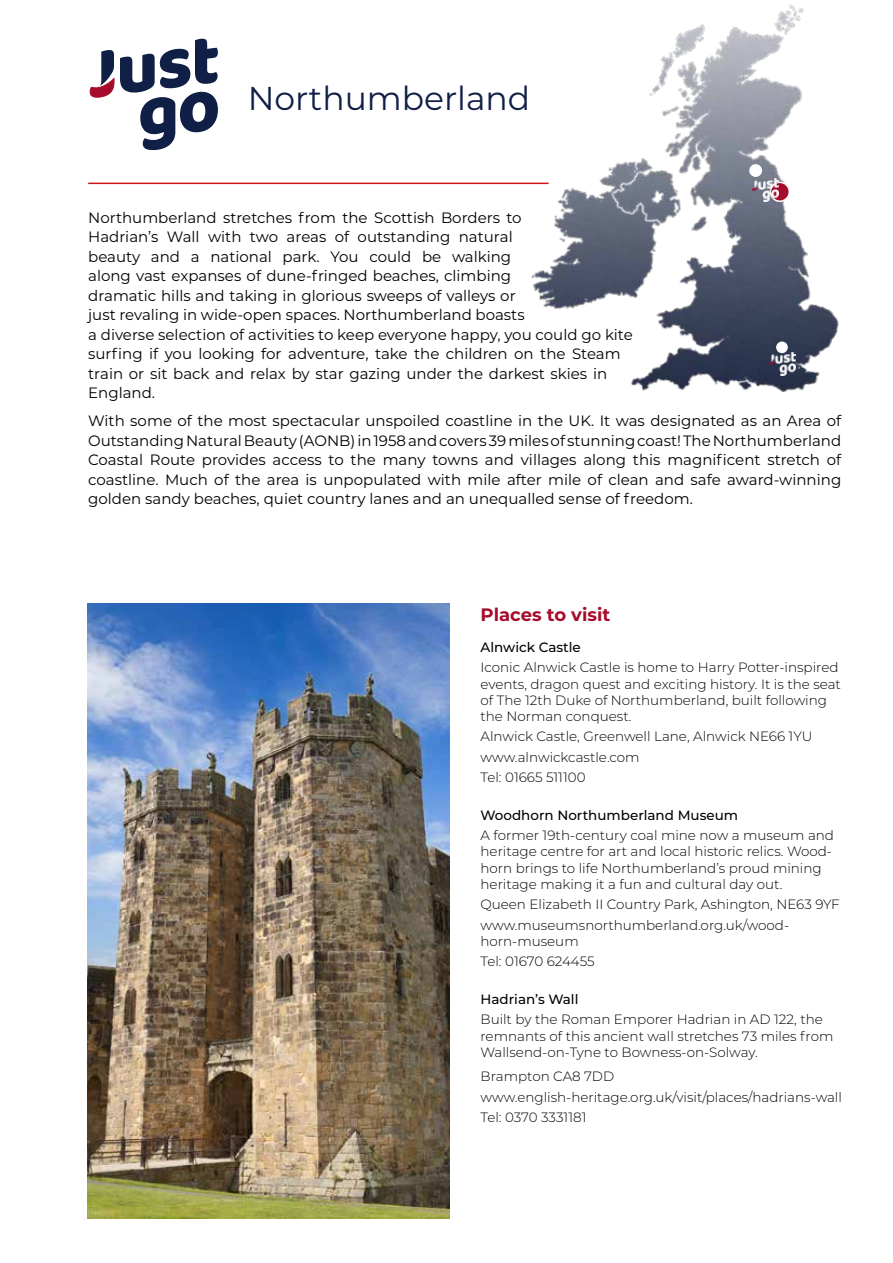
<style>
.page{position:relative;width:893px;height:1263px;background:#fff}
.page>*{position:absolute;margin:0;border:0;box-sizing:border-box;transform-origin:0 0}
.t1{font:33px "Montserrat";color:#101f45}
.t2{font:700 18px "Montserrat";color:#a70b2b}
.t3{font:15px/19.5px "Montserrat";color:#000}
.t4{font:300 13.5px/16.2px "Montserrat";color:#000}
.t5{font:500 13.5px "Montserrat";color:#000}
</style>
<div class="page">
<img style="left:525px;top:4px;width:314px;height:389px">
<div style="left:750px;top:165px;width:11px;height:11px;background:#fff;border-radius:50%"></div>
<div style="left:749px;top:164px;width:13px;height:13px;border:2px solid #fff;border-radius:50%"></div>
<div style="left:776px;top:341px;width:12px;height:12px;background:#fff;border-radius:50%"></div>
<div style="left:770px;top:182px;width:19px;height:19px;background:#a70b2b;border-radius:50%"></div>
<div style="left:770px;top:182px;width:20px;height:20px;border:2px solid #fff;border-radius:50%"></div>
<img style="left:88px;top:604px;width:361px;height:614px">
<img style="left:770px;top:353px;width:26px;height:23px">
<img style="left:752px;top:178px;width:27px;height:23px">
<hr style="left:88px;top:183px;width:461px;height:1px;background:#cd1719">
<svg style="left:90px;top:50px;width:24px;height:48px"></svg>
<svg style="left:120px;top:39px;width:98px;height:111px"></svg>
<h1 class="t1" style="left:248px;top:76px;width:284px">Northumberland</h1>
<p class="t3" style="left:88px;top:207px;width:546px">Northumberland stretches from the Scottish Borders to<br>Hadrian’s Wall with two areas of outstanding natural<br>beauty and a national park. You could be walking<br>along vast expanses of dune-fringed beaches, climbing<br>dramatic hills and taking in glorious sweeps of valleys or<br>just revaling in wide-open spaces. Northumberland boasts<br>a diverse selection of activities to keep everyone happy, you could go kite surfing if you looking for adventure, take the children on the Steam train or sit back and relax by star gazing under the darkest skies in England.</p>
<p class="t3" style="left:88px;top:411px;width:755px;text-align:justify">With some of the most spectacular unspoiled coastline in the UK. It was designated as an Area of Outstanding Natural Beauty (AONB) in 1958 and covers 39 miles of stunning coast! The Northumberland Coastal Route provides access to the many towns and villages along this magnificent stretch of coastline. Much of the area is unpopulated with mile after mile of clean and safe award-winning golden sandy beaches, quiet country lanes and an unequalled sense of freedom.</p>
<p class="t2" style="left:480px;top:602px;width:131px">Places to visit</p>
<p class="t5" style="left:480px;top:638px;width:102px">Alnwick Castle</p>
<p class="t4" style="left:480px;top:659px;width:362px">Iconic Alnwick Castle is home to Harry Potter-inspired events, dragon quest and exciting history. It is the seat of The 12th Duke of Northumberland, built following the Norman conquest.</p>
<p class="t4" style="left:480px;top:726px;width:333px;line-height:20.4px">Alnwick Castle, Greenwell Lane, Alnwick NE66 1YU www.alnwickcastle.com<br>Tel: 01665 511100</p>
<p class="t5" style="left:480px;top:805px;width:259px">Woodhorn Northumberland Museum</p>
<p class="t4" style="left:480px;top:827px;width:355px">A former 19th-century coal mine now a museum and heritage centre for art and local historic relics. Wood&shy;horn brings to life Northumberland’s proud mining heritage making it a fun and cultural day out.</p>
<p class="t4" style="left:480px;top:894px;width:361px;line-height:20.4px">Queen Elizabeth II Country Park, Ashington, NE63 9YF www.museumsnorthumberland.org.uk/wood-</p>
<p class="t4" style="left:480px;top:930px;width:116px;line-height:20.4px">horn-museum<br>Tel: 01670 624455</p>
<p class="t5" style="left:480px;top:990px;width:99px">Hadrian’s Wall</p>
<p class="t4" style="left:480px;top:1011px;width:354px">Built by the Roman Emporer Hadrian in AD 122, the remnants of this ancient wall stretches 73 miles from<br>Wallsend-on-Tyne to Bowness-on-Solway.</p>
<p class="t4" style="left:480px;top:1066px;width:363px;line-height:20.4px">Brampton CA8 7DD www.english-heritage.org.uk/visit/places/hadrians-wall<br>Tel: 0370 3331181</p>
</div>
